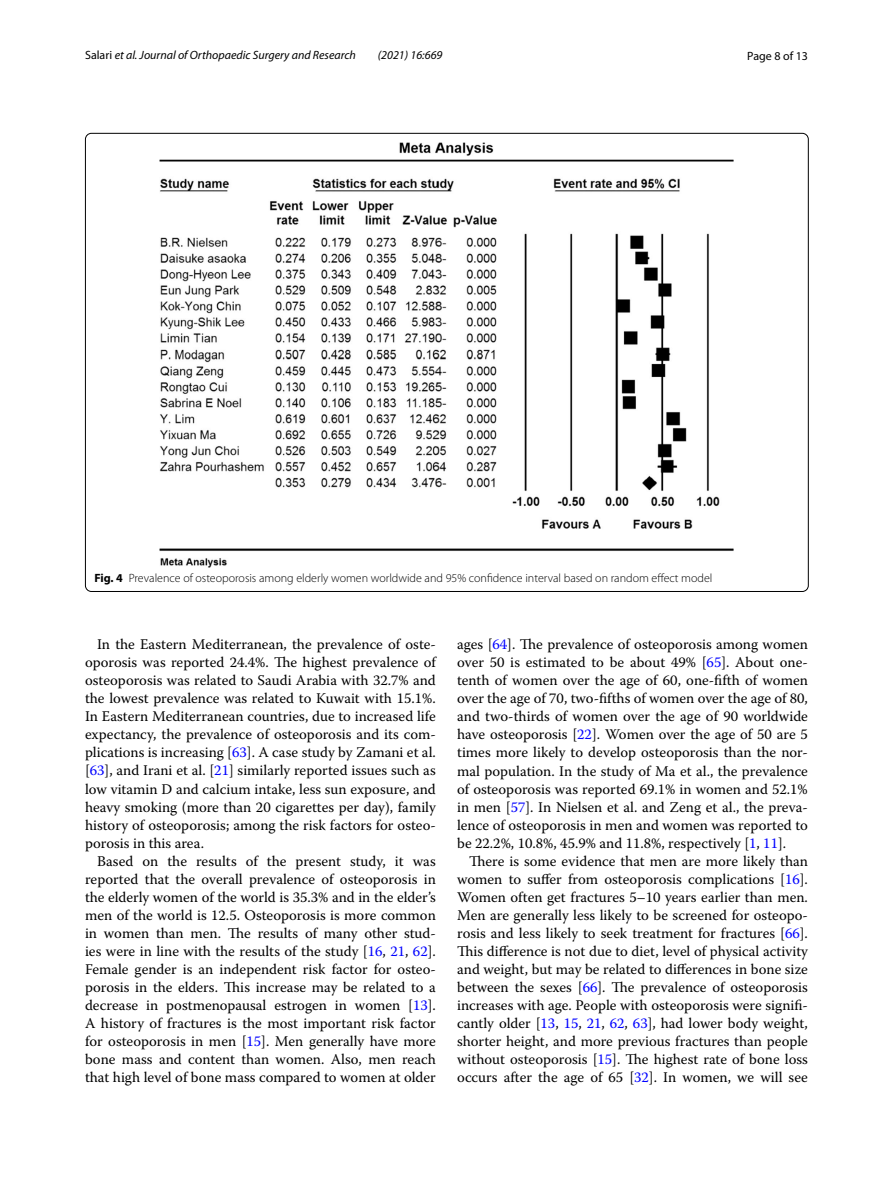
<style>
.page{position:relative;width:893px;height:1187px;background:#fff}
.page>*{position:absolute;margin:0;border:0;box-sizing:border-box;transform-origin:0 0}
.t1{font:14.7px/18px "Warnock Pro";color:#000;text-align:justify}
.t2{font:300 12px "Myriad Pro";color:#000}
.t3{font:italic 12px "Myriad Pro";color:#000}
.t4{font:12px "Myriad Pro";color:#000}
.s1{font-style:normal}
.s2{font-weight:700}
.s3{color:#00f}
</style>
<div class="page">
<img style="left:160px;top:142px;width:574px;height:425px">
<p class="t3" style="left:85px;top:48px;width:272px"><span class="s1">Salari</span> et al. Journal of Orthopaedic Surgery and Research</p>
<p class="t3" style="left:378px;top:48px;width:66px">(2021) 16:669</p>
<p class="t4" style="left:747px;top:48px;width:62px">Page 8 of 13</p>
<p class="t2" style="left:94px;top:571px;width:619px"><span class="s2">Fig. 4</span> Prevalence of osteoporosis among elderly women worldwide and 95% confidence interval based on random effect model</p>
<p class="t1" style="left:85px;top:635px;width:352px;text-indent:12px">In the Eastern Mediterranean, the prevalence of oste&shy;oporosis was reported 24.4%. The highest prevalence of osteoporosis was related to Saudi Arabia with 32.7% and the lowest prevalence was related to Kuwait with 15.1%.<br>In Eastern Mediterranean countries, due to increased life expectancy, the prevalence of osteoporosis and its com&shy;plications is increasing [<span class="s3">63</span>]. A case study by Zamani et al. [<span class="s3">63</span>], and Irani et al. [<span class="s3">21</span>] similarly reported issues such as low vitamin D and calcium intake, less sun exposure, and heavy smoking (more than 20 cigarettes per day), family history of osteoporosis; among the risk factors for osteo&shy;porosis in this area.</p>
<p class="t1" style="left:85px;top:851px;width:352px;text-indent:12px">Based on the results of the present study, it was reported that the overall prevalence of osteoporosis in the elderly women of the world is 35.3% and in the elder’s men of the world is 12.5. Osteoporosis is more common in women than men. The results of many other stud&shy;ies were in line with the results of the study [<span class="s3">16</span>, <span class="s3">21</span>, <span class="s3">62</span>].<br>Female gender is an independent risk factor for osteo&shy;porosis in the elders. This increase may be related to a decrease in postmenopausal estrogen in women [<span class="s3">13</span>].<br>A history of fractures is the most important risk factor for osteoporosis in men [<span class="s3">15</span>]. Men generally have more bone mass and content than women. Also, men reach that high level of bone mass compared to women at older</p>
<p class="t1" style="left:457px;top:635px;width:352px">ages [<span class="s3">64</span>]. The prevalence of osteoporosis among women over 50 is estimated to be about 49% [<span class="s3">65</span>]. About one&shy;tenth of women over the age of 60, one-fifth of women over the age of 70, two-fifths of women over the age of 80, and two-thirds of women over the age of 90 worldwide have osteoporosis [<span class="s3">22</span>]. Women over the age of 50 are 5 times more likely to develop osteoporosis than the nor&shy;mal population. In the study of Ma et al., the prevalence of osteoporosis was reported 69.1% in women and 52.1% in men [<span class="s3">57</span>]. In Nielsen et al. and Zeng et al., the preva&shy;lence of osteoporosis in men and women was reported to be 22.2%, 10.8%, 45.9% and 11.8%, respectively [<span class="s3">1</span>, <span class="s3">11</span>].</p>
<p class="t1" style="left:457px;top:851px;width:352px;text-indent:12px">There is some evidence that men are more likely than women to suffer from osteoporosis complications [<span class="s3">16</span>].<br>Women often get fractures 5–10 years earlier than men.<br>Men are generally less likely to be screened for osteopo&shy;rosis and less likely to seek treatment for fractures [<span class="s3">66</span>].<br>This difference is not due to diet, level of physical activity and weight, but may be related to differences in bone size between the sexes [<span class="s3">66</span>]. The prevalence of osteoporosis increases with age. People with osteoporosis were signifi&shy;cantly older [<span class="s3">13</span>, <span class="s3">15</span>, <span class="s3">21</span>, <span class="s3">62</span>, <span class="s3">63</span>], had lower body weight, shorter height, and more previous fractures than people without osteoporosis [<span class="s3">15</span>]. The highest rate of bone loss occurs after the age of 65 [<span class="s3">32</span>]. In women, we will see</p>
</div>
